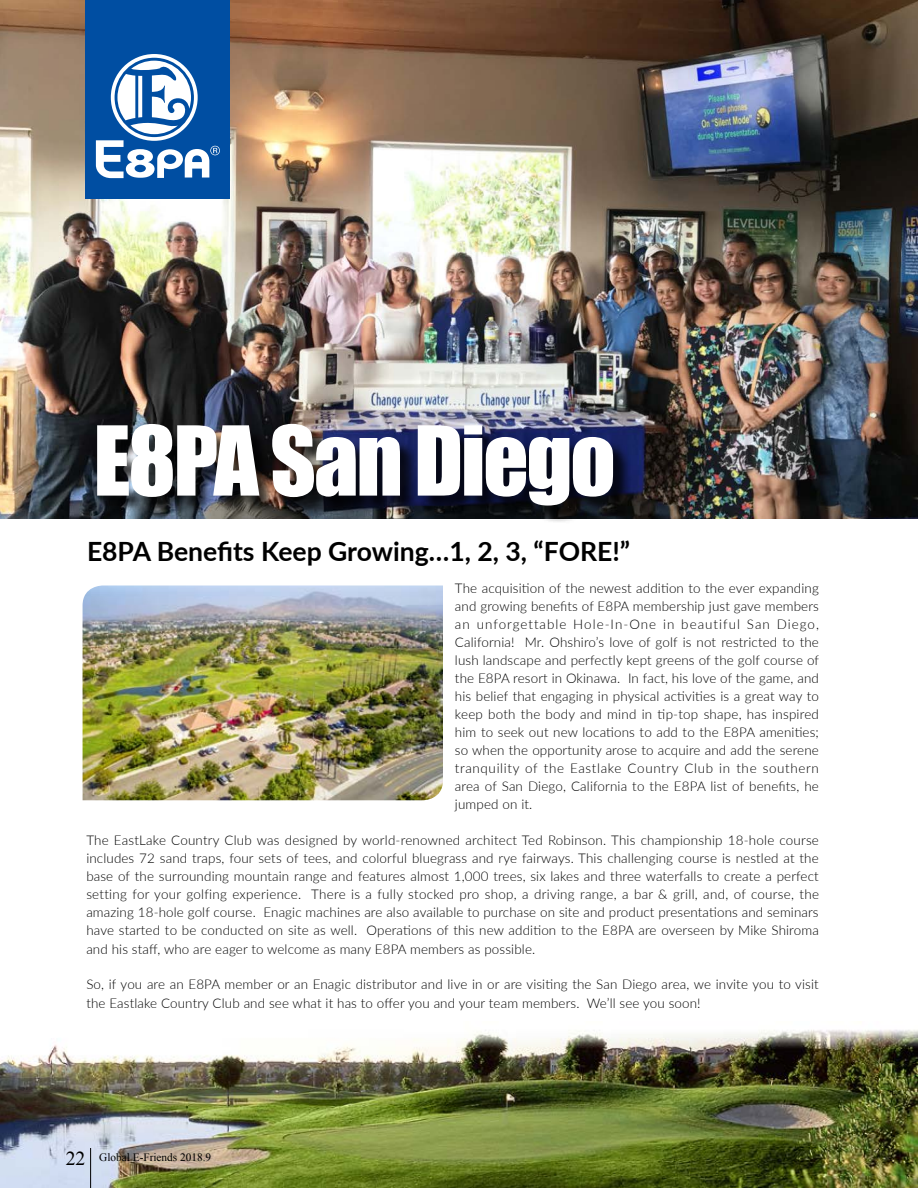
<style>
.page{position:relative;width:918px;height:1188px;background:#fff}
.page>*{position:absolute;margin:0;border:0;box-sizing:border-box;transform-origin:0 0}
.t1{font:88.95px "Impact";letter-spacing:-.025em;color:#fff}
.t2{font:700 26.55px "Lato";color:#000}
.t3{font:300 13.35px/18px "Lato";letter-spacing:.01em;color:#000;text-align:justify}
.t4{font:11.25px "Times New Roman";color:#000}
.s1{font-size:19.8px}
</style>
<div class="page">
<img style="left:0;top:1030px;width:918px;height:158px">
<img style="left:0;top:0;width:918px;height:519px">
<img style="left:83px;top:585px;width:360px;height:215px">
<div style="left:100px;top:426px;width:532px;height:98px;background:#000;opacity:.75"></div>
<div style="left:85px;top:0;width:144px;height:198px;background:#004ea2"></div>
<svg style="left:96px;top:54px;width:124px;height:124px"></svg>
<hr style="left:90px;top:1148px;width:1px;height:40px;background:#000">
<h1 class="t1" style="left:93px;top:392px;width:524px">E8PA San Diego</h1>
<h2 class="t2" style="left:87px;top:532px;width:545px">E8PA Benefits Keep Growing…1, 2, 3, “FORE!”</h2>
<p class="t3" style="left:455px;top:579px;width:366px">The acquisition of the newest addition to the ever expanding and growing benefits of E8PA membership just gave members an unforgettable Hole-In-One in beautiful San Diego, California! Mr. Ohshiro’s love of golf is not restricted to the lush landscape and perfectly kept greens of the golf course of the E8PA resort in Okinawa. In fact, his love of the game, and his belief that engaging in physical activities is a great way to keep both the body and mind in tip-top shape, has inspired him to seek out new locations to add to the E8PA amenities; so when the opportunity arose to acquire and add the serene tranquility of the Eastlake Country Club in the southern area of San Diego, California to the E8PA list of benefits, he jumped on it.</p>
<p class="t3" style="left:86px;top:831px;width:734px">The EastLake Country Club was designed by world-renowned architect Ted Robinson. This championship 18-hole course includes 72 sand traps, four sets of tees, and colorful bluegrass and rye fairways. This challenging course is nestled at the base of the surrounding mountain range and features almost 1,000 trees, six lakes and three waterfalls to create a perfect setting for your golfing experience. There is a fully stocked pro shop, a driving range, a bar &amp; grill, and, of course, the amazing 18-hole golf course. Enagic machines are also available to purchase on site and product presentations and seminars have started to be conducted on site as well. Operations of this new addition to the E8PA are overseen by Mike Shiroma and his staff, who are eager to welcome as many E8PA members as possible.</p>
<p class="t3" style="left:86px;top:975px;width:734px">So, if you are an E8PA member or an Enagic distributor and live in or are visiting the San Diego area, we invite you to visit the Eastlake Country Club and see what it has to offer you and your team members. We’ll see you soon!</p>
<p class="t4" style="left:66px;top:1149px;width:147px"><span class="s1">22</span> Global E-Friends 2018.9</p>
</div>
